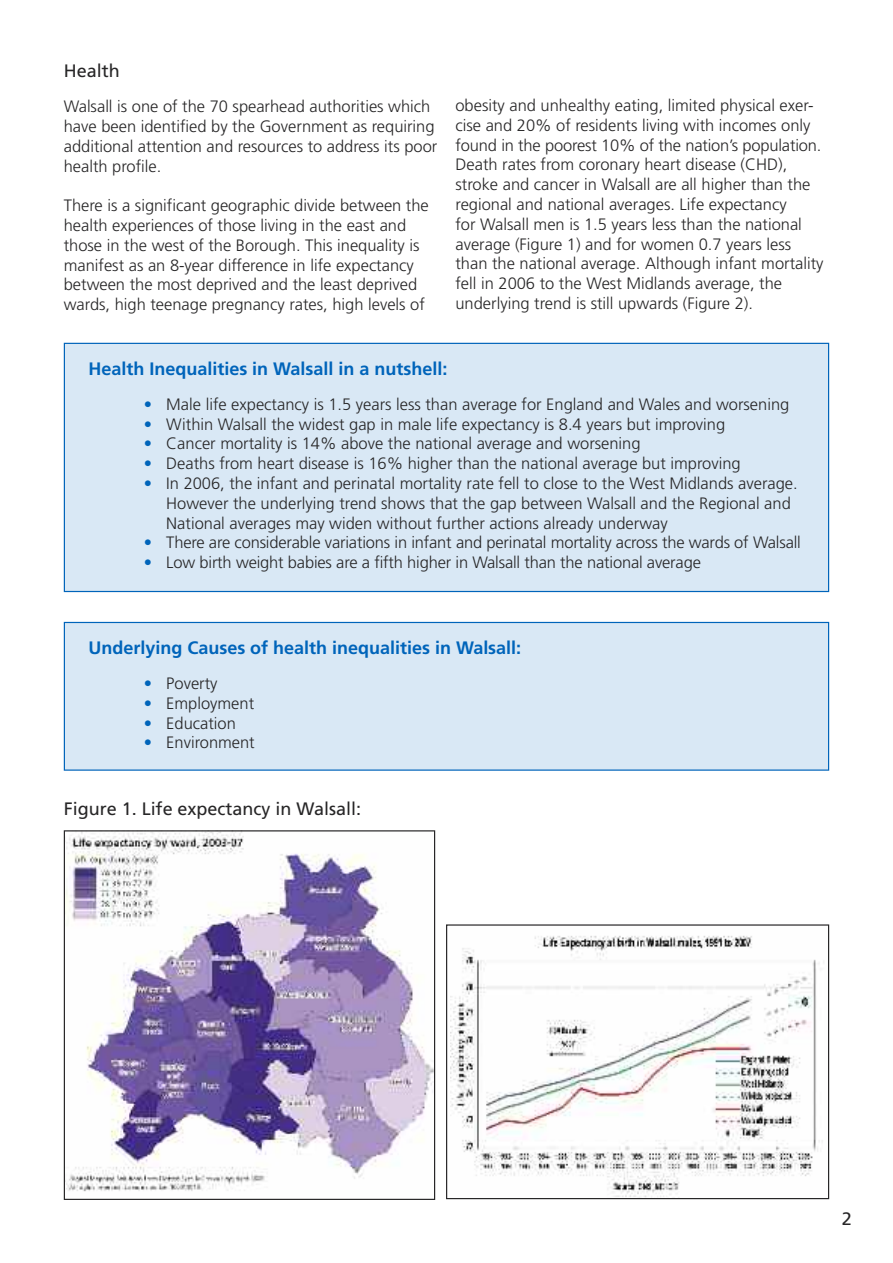
<style>
.page{position:relative;width:893px;height:1263px;background:#fff}
.page>*{position:absolute;margin:0;border:0;box-sizing:border-box;transform-origin:0 0}
.t1{font:700 18px "Frutiger";color:#0064ba}
.t2{font:18px "Frutiger";color:#272627}
.t3{font:300 16.5px/19.8px "Frutiger";color:#272627}
.s1{color:#0064ba}
</style>
<div class="page">
<div style="left:65px;top:344px;width:763px;height:247px;background:#d9e8f5"></div>
<div style="left:64px;top:343px;width:765px;height:249px;border:1px solid #0064ba"></div>
<div style="left:65px;top:623px;width:763px;height:146px;background:#d9e8f5"></div>
<div style="left:64px;top:622px;width:765px;height:149px;border:1px solid #0064ba"></div>
<img style="left:66px;top:832px;width:367px;height:360px">
<div style="left:64px;top:830px;width:371px;height:370px;border:1px solid #272627"></div>
<img style="left:450px;top:935px;width:374px;height:262px">
<div style="left:446px;top:924px;width:383px;height:275px;border:1px solid #272627"></div>
<p class="t2" style="left:64px;top:64px;width:57px">Health</p>
<p class="t3" style="left:64px;top:98px;width:375px">Walsall is one of the 70 spearhead authorities which have been identified by the Government as requiring additional attention and resources to address its poor health profile.</p>
<p class="t3" style="left:64px;top:197px;width:367px">There is a significant geographic divide between the health experiences of those living in the east and those in the west of the Borough. This inequality is manifest as an 8-year difference in life expectancy between the most deprived and the least deprived wards, high teenage pregnancy rates, high levels of</p>
<p class="t3" style="left:455px;top:97px;width:370px">obesity and unhealthy eating, limited physical exer&shy;cise and 20% of residents living with incomes only found in the poorest 10% of the nation’s population.<br>Death rates from coronary heart disease (CHD), stroke and cancer in Walsall are all higher than the regional and national averages. Life expectancy<br>for Walsall men is 1.5 years less than the national average (Figure 1) and for women 0.7 years less than the national average. Although infant mortality fell in 2006 to the West Midlands average, the underlying trend is still upwards (Figure 2).</p>
<p class="t1" style="left:89px;top:361px;width:360px">Health Inequalities in Walsall in a nutshell:</p>
<p class="t3" style="left:144px;top:395px;width:647px"><span class="s1">•</span> Male life expectancy is 1.5 years less than average for England and Wales and worsening</p>
<p class="t3" style="left:144px;top:415px;width:583px"><span class="s1">•</span> Within Walsall the widest gap in male life expectancy is 8.4 years but improving</p>
<p class="t3" style="left:144px;top:435px;width:498px"><span class="s1">•</span> Cancer mortality is 14% above the national average and worsening</p>
<p class="t3" style="left:144px;top:455px;width:598px"><span class="s1">•</span> Deaths from heart disease is 16% higher than the national average but improving</p>
<p class="t3" style="left:166px;top:475px;width:633px;text-indent:-22px"><span class="s1">•</span> In 2006, the infant and perinatal mortality rate fell to close to the West Midlands average.<br>However the underlying trend shows that the gap between Walsall and the Regional and<br>National averages may widen without further actions already underway</p>
<p class="t3" style="left:144px;top:534px;width:659px"><span class="s1">•</span> There are considerable variations in infant and perinatal mortality across the wards of Walsall</p>
<p class="t3" style="left:144px;top:554px;width:559px"><span class="s1">•</span> Low birth weight babies are a fifth higher in Walsall than the national average</p>
<p class="t1" style="left:89px;top:641px;width:434px">Underlying Causes of health inequalities in Walsall:</p>
<p class="t3" style="left:144px;top:675px;width:75px"><span class="s1">•</span> Poverty</p>
<p class="t3" style="left:144px;top:694px;width:112px"><span class="s1">•</span> Employment</p>
<p class="t3" style="left:144px;top:714px;width:94px"><span class="s1">•</span> Education</p>
<p class="t3" style="left:144px;top:734px;width:112px"><span class="s1">•</span> Environment</p>
<p class="t2" style="left:64px;top:801px;width:299px">Figure 1. Life expectancy in Walsall:</p>
<p class="t2" style="left:842px;top:1212px;width:12px">2</p>
</div>
